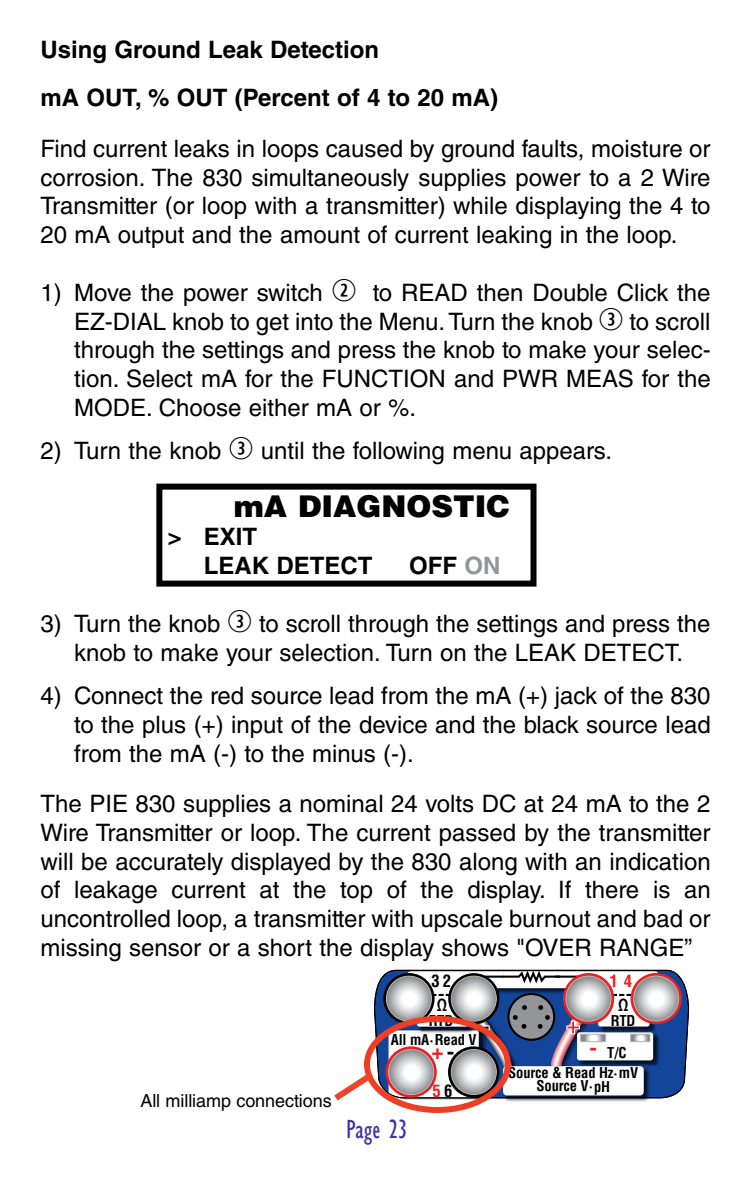
<style>
.page{position:relative;width:756px;height:1188px;background:#fff}
.page>*{position:absolute;margin:0;border:0;box-sizing:border-box;transform-origin:0 0}
.t1{font:900 30px "Helvetica LT Std";color:#000}
.t2{font:condensed 27px "Gill Sans";color:#3e34a8;scale:.95 1}
.t3{font:700 24.9px "Helvetica LT Std";color:#000}
.t4{font:700 24.9px "Helvetica LT Std";color:#ed1f24}
.t5{font:24px/28.8px "Helvetica LT Std";color:#000;text-align:justify}
.t6{font:700 24px/28.8px "Helvetica LT Std";color:#000}
.t7{font:700 20.7px "Helvetica LT Std";color:#ed1f24}
.t8{font:18px "Helvetica LT Std";letter-spacing:-.005em;color:#000}
.t9{font:700 condensed 16.8px "Helvetica LT Std";color:#000}
.t10{font:700 condensed 16.8px "Helvetica LT Std";color:#ed1f24}
.t11{font:700 condensed 14.7px/12.9px "Helvetica LT Std";letter-spacing:-.01em;color:#000;text-align:center}
.s1{font-family:"Combi Numerals";font-size:30px}
.s2{color:#939598}
.s3{color:#000}
</style>
<div class="page">
<svg style="left:374px;top:969px;width:315px;height:130px"></svg>
<img style="left:406px;top:970px;width:260px;height:64px">
<div style="left:598px;top:976px;width:52px;height:51px;background:#fff;border-radius:2px"></div>
<div style="left:417px;top:976px;width:52px;height:51px;background:#fff;border-radius:2px"></div>
<img style="left:502px;top:1065px;width:150px;height:37px">
<div style="left:503px;top:1066px;width:141px;height:30px;background:#fff;border-radius:4px"></div>
<div style="left:448px;top:973px;width:51px;height:51px;border:6px solid #000;border-radius:50%"></div>
<svg style="left:408px;top:969px;width:250px;height:19px"></svg>
<svg style="left:614px;top:994px;width:17px;height:2px"></svg>
<div style="left:383px;top:973px;width:52px;height:51px;border:6px solid #000;border-radius:50%"></div>
<svg style="left:432px;top:994px;width:19px;height:2px"></svg>
<hr style="left:479px;top:976px;width:25px;height:2px;background:#000">
<hr style="left:555px;top:976px;width:25px;height:2px;background:#000">
<div style="left:563px;top:973px;width:51px;height:51px;border:6px solid #ed1f24;border-radius:50%"></div>
<div style="left:631px;top:973px;width:51px;height:51px;border:6px solid #ed1f24;border-radius:50%"></div>
<div style="left:385px;top:1046px;width:52px;height:52px;border:6px solid #ed1f24;border-radius:50%"></div>
<svg style="left:634px;top:976px;width:45px;height:45px"></svg>
<div style="left:633px;top:976px;width:46px;height:45px;border:1px solid #bebbb4;border-radius:50%"></div>
<svg style="left:566px;top:976px;width:45px;height:45px"></svg>
<div style="left:566px;top:976px;width:45px;height:45px;border:1px solid #bebbb4;border-radius:50%"></div>
<svg style="left:451px;top:976px;width:45px;height:45px"></svg>
<div style="left:451px;top:976px;width:46px;height:45px;border:1px solid #bebbb4;border-radius:50%"></div>
<svg style="left:386px;top:976px;width:45px;height:45px"></svg>
<div style="left:386px;top:976px;width:46px;height:45px;border:1px solid #bebbb4;border-radius:50%"></div>
<svg style="left:632px;top:1036px;width:16px;height:4px"></svg>
<div style="left:630px;top:1034px;width:20px;height:8px;border:1px solid #bebbb4"></div>
<svg style="left:584px;top:1036px;width:20px;height:4px"></svg>
<div style="left:580px;top:1034px;width:26px;height:8px;border:1px solid #bebbb4"></div>
<div style="left:508px;top:994px;width:46px;height:46px;background:#939598;border-radius:50%"></div>
<div style="left:507px;top:993px;width:48px;height:48px;border:2px solid #000;border-radius:50%"></div>
<svg style="left:538px;top:1005px;width:46px;height:61px"></svg>
<svg style="left:389px;top:1005px;width:138px;height:93px"></svg>
<div style="left:364px;top:1016px;width:147px;height:97px;border:6px solid #ef3e23;border-radius:50%"></div>
<svg style="left:334px;top:1068px;width:44px;height:33px"></svg>
<div style="left:156px;top:484px;width:381px;height:103px;border:6px solid #000"></div>
<p class="t6" style="left:41px;top:35px;width:340px">Using Ground Leak Detection</p>
<p class="t6" style="left:40px;top:83px;width:459px">mA OUT, % OUT (Percent of 4 to 20 mA)</p>
<p class="t5" style="left:40px;top:134px;width:672px">Find current leaks in loops caused by ground faults, moisture or corrosion. The 830 simultaneously supplies power to a 2 Wire Transmitter (or loop with a transmitter) while displaying the 4 to 20 mA output and the amount of current leaking in the loop.</p>
<p class="t5" style="left:74px;top:278px;width:638px;text-indent:-34px">1) Move the power switch <span class="s1">W</span> to READ then Double Click the EZ-DIAL knob to get into the Menu. Turn the knob <span class="s1">E</span> to scroll through the settings and press the knob to make your selec&shy;tion. Select mA for the FUNCTION and PWR MEAS for the MODE. Choose either mA or %.</p>
<p class="t5" style="left:40px;top:436px;width:573px">2) Turn the knob <span class="s1">E</span> until the following menu appears.</p>
<p class="t1" style="left:234px;top:486px;width:277px">mA DIAGNOSTIC</p>
<p class="t6" style="left:204px;top:522px;width:170px;text-indent:-36px">&gt; EXIT<br>LEAK DETECT</p>
<p class="t6" style="left:409px;top:551px;width:93px">OFF <span class="s2">ON</span></p>
<p class="t5" style="left:40px;top:609px;width:672px;text-align:center">3) Turn the knob <span class="s1">E</span> to scroll through the settings and press the knob to make your selection. Turn on the LEAK DETECT.</p>
<p class="t5" style="left:74px;top:681px;width:638px;text-indent:-34px">4) Connect the red source lead from the mA (+) jack of the 830 to the plus (+) input of the device and the black source lead from the mA (-) to the minus (-).</p>
<p class="t5" style="left:41px;top:789px;width:672px">The PIE 830 supplies a nominal 24 volts DC at 24 mA to the 2<br>Wire Transmitter or loop. The current passed by the transmitter will be accurately displayed by the 830 along with an indication of leakage current at the top of the display. If there is an uncontrolled loop, a transmitter with upscale burnout and bad or missing sensor or a short the display shows "OVER RANGE”</p>
<p class="t8" style="left:140px;top:1091px;width:193px">All milliamp connections</p>
<p class="t9" style="left:431px;top:970px;width:21px">32</p>
<p class="t11" style="left:429px;top:1014px;width:26px">RTD</p>
<p class="t9" style="left:437px;top:994px;width:12px">Ω</p>
<p class="t3" style="left:482px;top:1011px;width:10px">-</p>
<p class="t4" style="left:566px;top:1010px;width:16px">+</p>
<p class="t11" style="left:391px;top:1033px;width:87px">All mA∙Read V</p>
<p class="t7" style="left:431px;top:1039px;width:24px">+<span class="s3">-</span></p>
<p class="t7" style="left:590px;top:1035px;width:8px">-</p>
<p class="t10" style="left:610px;top:970px;width:24px">1 4</p>
<p class="t9" style="left:618px;top:994px;width:12px">Ω</p>
<p class="t11" style="left:611px;top:1014px;width:26px">RTD</p>
<p class="t11" style="left:607px;top:1046px;width:21px">T/C</p>
<p class="t2" style="left:346px;top:1113px;width:66px">Page 23</p>
<p class="t10" style="left:433px;top:1080px;width:21px">5<span class="s3">6</span></p>
<p class="t11" style="left:508px;top:1066px;width:131px">Source &amp; Read Hz∙mV<br>Source V∙pH</p>
</div>
